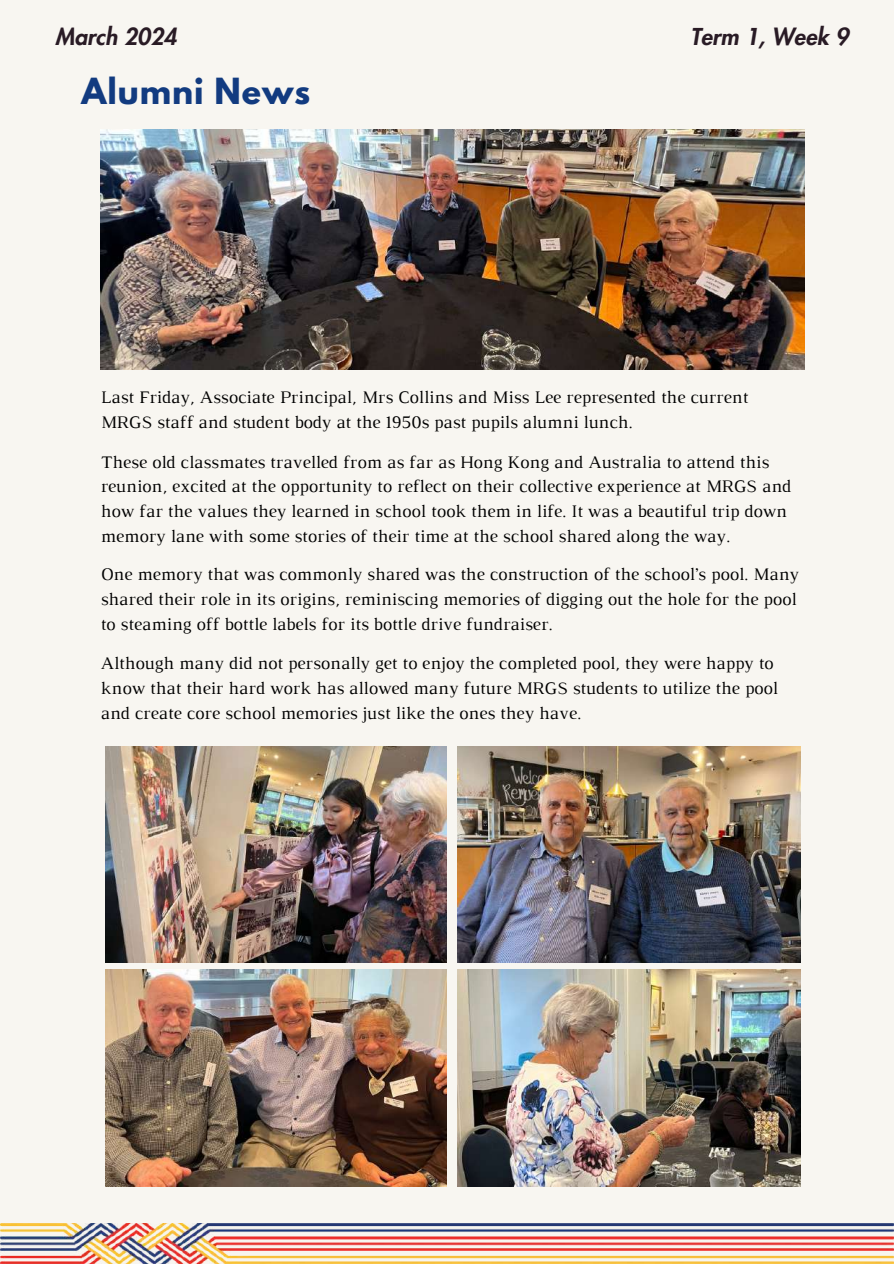
<style>
.page{position:relative;width:894px;height:1264px;background:#fff}
.page>*{position:absolute;margin:0;border:0;box-sizing:border-box;transform-origin:0 0}
.t1{font:700 31.95px "League Spartan";letter-spacing:.03em;color:#123b80}
.t2{font:italic 800 22.8px "Futura LT Pro";color:#291b25}
.t3{font:18px/24.8px "Luthier";color:#000}
</style>
<div class="page">
<div style="left:0;top:0;width:893px;height:1263px;background:#f8f6f1"></div>
<img style="left:101px;top:130px;width:703px;height:239px">
<img style="left:105px;top:746px;width:341px;height:216px">
<img style="left:0;top:1223px;width:893px;height:40px">
<img style="left:457px;top:969px;width:343px;height:216px">
<img style="left:457px;top:746px;width:343px;height:216px">
<img style="left:105px;top:969px;width:341px;height:216px">
<p class="t2" style="left:55px;top:27px;width:123px">March 2024</p>
<p class="t2" style="left:690px;top:27px;width:159px">Term 1, Week 9</p>
<h1 class="t1" style="left:81px;top:75px;width:230px">Alumni News</h1>
<p class="t3" style="left:101px;top:386px;width:649px">Last Friday, Associate Principal, Mrs Collins and Miss Lee represented the current<br>MRGS staff and student body at the 1950s past pupils alumni lunch.</p>
<p class="t3" style="left:101px;top:451px;width:691px">These old classmates travelled from as far as Hong Kong and Australia to attend this reunion, excited at the opportunity to reflect on their collective experience at MRGS and how far the values they learned in school took them in life. It was a beautiful trip down memory lane with some stories of their time at the school shared along the way.</p>
<p class="t3" style="left:101px;top:563px;width:699px">One memory that was commonly shared was the construction of the school’s pool. Many shared their role in its origins, reminiscing memories of digging out the hole for the pool to steaming off bottle labels for its bottle drive fundraiser.</p>
<p class="t3" style="left:101px;top:652px;width:678px">Although many did not personally get to enjoy the completed pool, they were happy to know that their hard work has allowed many future MRGS students to utilize the pool and create core school memories just like the ones they have.</p>
</div>
